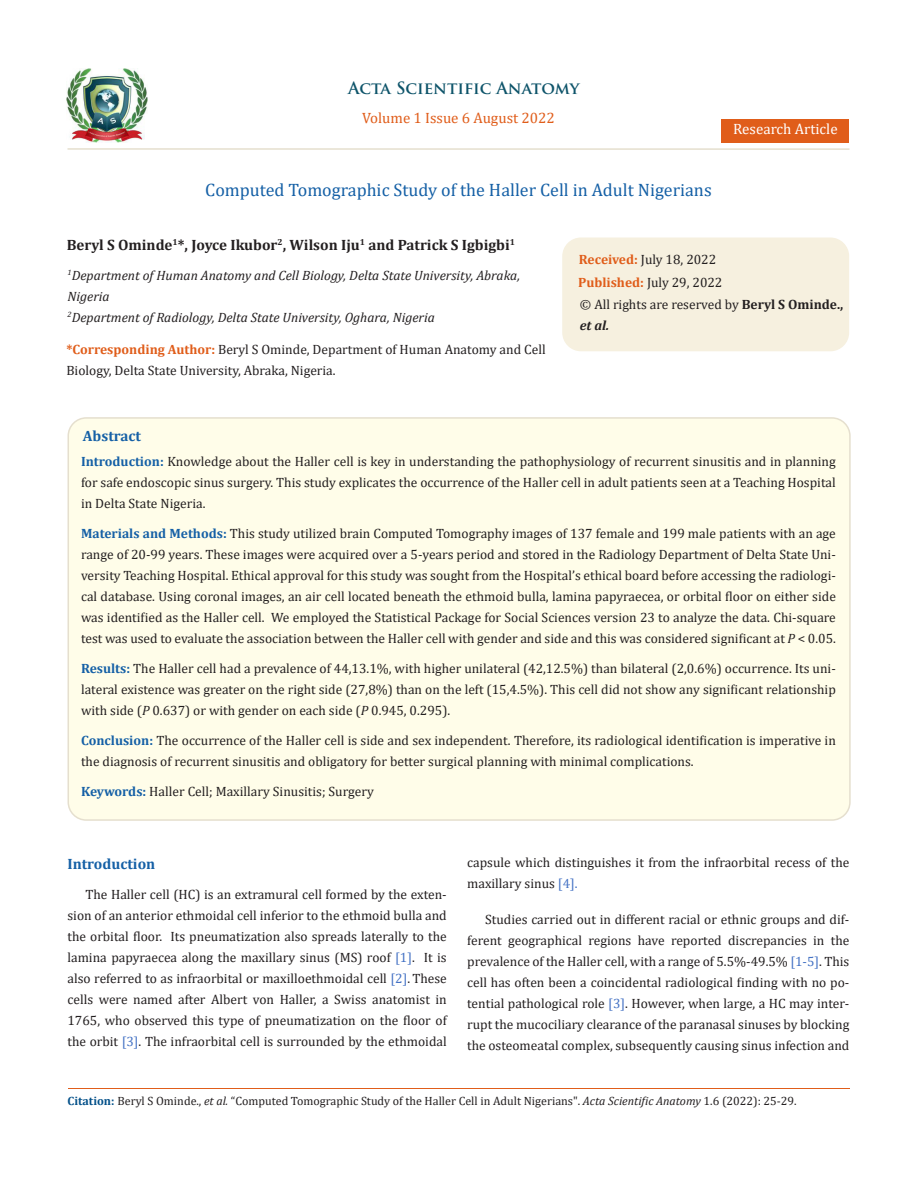
<style>
.page{position:relative;width:917px;height:1188px;background:#fff}
.page>*{position:absolute;margin:0;border:0;box-sizing:border-box;transform-origin:0 0}
.t1{font:18px "Cambria";color:#1560a6}
.t2{font:700 16.5px "Trajan Pro";letter-spacing:-.005em;color:#0e546a}
.t3{font:700 15px "Cambria";color:#231f20}
.t4{font:15px "Cambria";color:#e05d1a}
.t5{font:700 15px "Cambria";color:#1560a6}
.t6{font:15px "Cambria";color:#fff}
.t7{font:13.5px/21px "Cambria";color:#231f20;text-align:justify}
.t8{font:italic 13.5px/21px "Cambria";color:#231f20}
.t9{font:12px "Cambria";color:#231f20}
.s1{font-weight:700;color:#e05d1a}
.s2{font-weight:700}
.s3{font-weight:700;font-style:italic}
.s4{font-weight:700;color:#1560a6}
.s5{font-style:italic}
.s6{color:#4472c4}
.s7{font-weight:700;color:#035089}
</style>
<div class="page">
<img style="left:67px;top:68px;width:80px;height:74px">
<div style="left:721px;top:119px;width:128px;height:23px;background:#e05d1a"></div>
<div style="left:563px;top:238px;width:285px;height:113px;background:#f6f0df;border-radius:18px"></div>
<div style="left:562px;top:238px;width:287px;height:113px;border:2px solid #f6f0df;border-radius:18px"></div>
<div style="left:68px;top:418px;width:781px;height:402px;background:#fffde9;border-radius:18px"></div>
<div style="left:67px;top:417px;width:783px;height:404px;border:2px solid #e5dfce;border-radius:18px"></div>
<hr style="left:68px;top:1088px;width:781px;height:1px;background:#e05d1a">
<hr style="left:67px;top:148px;width:782px;height:2px;background:#e5dfce">
<p class="t2" style="left:348px;top:77px;width:233px">Acta Scientific Anatomy</p>
<p class="t4" style="left:362px;top:109px;width:194px">Volume 1 Issue 6 August 2022</p>
<p class="t6" style="left:733px;top:120px;width:106px">Research Article</p>
<p class="t1" style="left:205px;top:180px;width:508px">Computed Tomographic Study of the Haller Cell in Adult Nigerians</p>
<p class="t3" style="left:67px;top:234px;width:450px">Beryl S Ominde<sup>1</sup>*, Joyce Ikubor<sup>2</sup>, Wilson Iju<sup>1</sup> and Patrick S Igbigbi<sup>1</sup></p>
<p class="t8" style="left:67px;top:264px;width:454px"><sup>1</sup>Department of Human Anatomy and Cell Biology, Delta State University, Abraka,<br>Nigeria</p>
<p class="t8" style="left:67px;top:306px;width:369px"><sup>2</sup>Department of Radiology, Delta State University, Oghara, Nigeria</p>
<p class="t7" style="left:66px;top:338px;width:481px"><span class="s1">*Corresponding Author:</span> Beryl S Ominde, Department of Human Anatomy and Cell<br>Biology, Delta State University, Abraka, Nigeria.</p>
<p class="t7" style="left:579px;top:249px;width:139px"><span class="s1">Received:</span> July 18, 2022</p>
<p class="t7" style="left:578px;top:272px;width:146px"><span class="s1">Published:</span> July 29, 2022</p>
<p class="t7" style="left:580px;top:294px;width:265px">© All rights are reserved by <span class="s2">Beryl S Ominde., </span><span class="s3">et al.</span></p>
<p class="t5" style="left:83px;top:426px;width:60px">Abstract</p>
<p class="t7" style="left:81px;top:451px;width:756px"><span class="s4">Introduction:</span> Knowledge about the Haller cell is key in understanding the pathophysiology of recurrent sinusitis and in planning for safe endoscopic sinus surgery. This study explicates the occurrence of the Haller cell in adult patients seen at a Teaching Hospital in Delta State Nigeria.</p>
<p class="t7" style="left:81px;top:523px;width:756px"><span class="s4">Materials and Methods:</span> This study utilized brain Computed Tomography images of 137 female and 199 male patients with an age range of 20-99 years. These images were acquired over a 5-years period and stored in the Radiology Department of Delta State Uni&shy;versity Teaching Hospital. Ethical approval for this study was sought from the Hospital’s ethical board before accessing the radiologi&shy;cal database. Using coronal images, an air cell located beneath the ethmoid bulla, lamina papyraecea, or orbital floor on either side was identified as the Haller cell. We employed the Statistical Package for Social Sciences version 23 to analyze the data. Chi-square test was used to evaluate the association between the Haller cell with gender and side and this was considered significant at <span class="s5">P</span> &lt; 0.05.</p>
<p class="t7" style="left:81px;top:658px;width:756px"><span class="s4">Results:</span> The Haller cell had a prevalence of 44,13.1%, with higher unilateral (42,12.5%) than bilateral (2,0.6%) occurrence. Its uni&shy;lateral existence was greater on the right side (27,8%) than on the left (15,4.5%). This cell did not show any significant relationship with side (<span class="s5">P</span> 0.637) or with gender on each side (<span class="s5">P</span> 0.945, 0.295).</p>
<p class="t7" style="left:81px;top:730px;width:756px"><span class="s4">Conclusion:</span> The occurrence of the Haller cell is side and sex independent. Therefore, its radiological identification is imperative in the diagnosis of recurrent sinusitis and obligatory for better surgical planning with minimal complications.</p>
<p class="t7" style="left:81px;top:781px;width:294px"><span class="s4">Keywords:</span> Haller Cell; Maxillary Sinusitis; Surgery</p>
<p class="t5" style="left:67px;top:853px;width:89px">Introduction</p>
<p class="t7" style="left:67px;top:883px;width:381px;text-indent:18px">The Haller cell (HC) is an extramural cell formed by the exten&shy;sion of an anterior ethmoidal cell inferior to the ethmoid bulla and the orbital floor. Its pneumatization also spreads laterally to the lamina papyraecea along the maxillary sinus (MS) roof <span class="s6">[1]</span>. It is also referred to as infraorbital or maxilloethmoidal cell <span class="s6">[2]</span>. These cells were named after Albert von Haller, a Swiss anatomist in 1765, who observed this type of pneumatization on the floor of the orbit <span class="s6">[3]</span>. The infraorbital cell is surrounded by the ethmoidal</p>
<p class="t7" style="left:467px;top:852px;width:384px">capsule which distinguishes it from the infraorbital recess of the maxillary sinus <span class="s6">[4].</span></p>
<p class="t7" style="left:467px;top:909px;width:384px;text-indent:18px">Studies carried out in different racial or ethnic groups and dif&shy;ferent geographical regions have reported discrepancies in the prevalence of the Haller cell, with a range of 5.5%-49.5% <span class="s6">[1-5]</span>. This cell has often been a coincidental radiological finding with no po&shy;tential pathological role <span class="s6">[3]</span>. However, when large, a HC may inter&shy;rupt the mucociliary clearance of the paranasal sinuses by blocking the osteomeatal complex, subsequently causing sinus infection and</p>
<p class="t9" style="left:68px;top:1094px;width:730px"><span class="s7">Citation:</span> Beryl S Ominde., <span class="s5">et al.</span> “Computed Tomographic Study of the Haller Cell in Adult Nigerians". <span class="s5">Acta Scientific Anatomy</span> 1.6 (2022): 25-29.</p>
</div>
